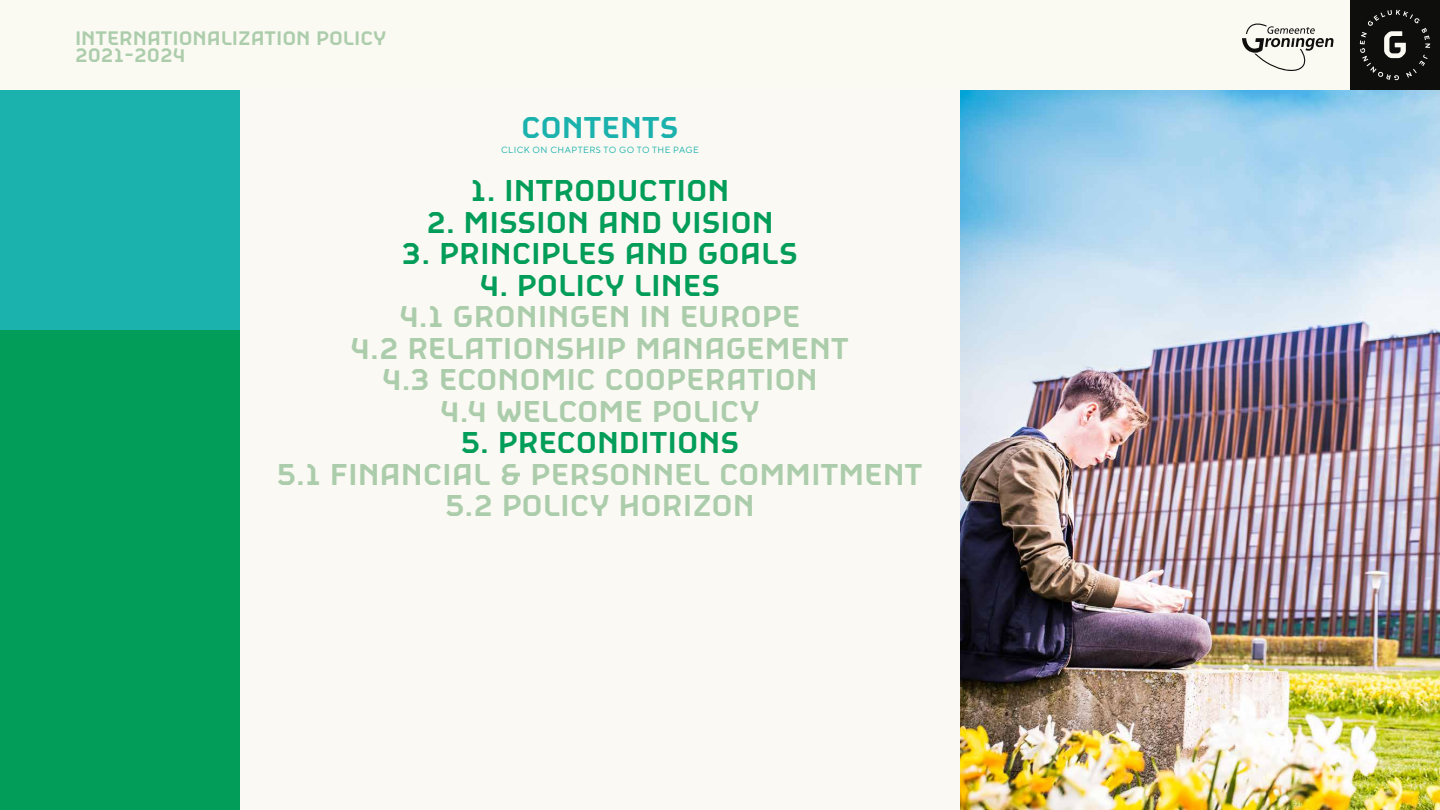
<style>
.page{position:relative;width:1440px;height:810px;background:#fff}
.page>*{position:absolute;margin:0;border:0;box-sizing:border-box;transform-origin:0 0}
.t1{font:30px "Gronika";color:#accdab}
.t2{font:30px "Gronika";color:#029d59}
.t3{font:30px "Gronika";letter-spacing:-.015em;color:#1bb2ad}
.t4{font:19.5px/16.5px "Gronika";color:#accdab}
.t5{font:9px "TT Norms Pro";letter-spacing:.05em;color:#1bb2ad}
</style>
<div class="page">
<img style="left:960px;top:90px;width:480px;height:720px">
<div style="left:0;top:90px;width:240px;height:240px;background:#1bb2ad"></div>
<div style="left:0;top:330px;width:240px;height:240px;background:#029d59"></div>
<div style="left:0;top:570px;width:240px;height:240px;background:#029d59"></div>
<div style="left:240px;top:90px;width:240px;height:240px;background:#faf9f3"></div>
<div style="left:240px;top:330px;width:240px;height:240px;background:#faf9f3"></div>
<div style="left:240px;top:570px;width:240px;height:240px;background:#faf9f3"></div>
<div style="left:480px;top:90px;width:240px;height:240px;background:#faf9f3"></div>
<div style="left:480px;top:330px;width:240px;height:240px;background:#faf9f3"></div>
<div style="left:480px;top:570px;width:240px;height:240px;background:#faf9f3"></div>
<div style="left:720px;top:90px;width:240px;height:240px;background:#faf9f3"></div>
<div style="left:720px;top:330px;width:240px;height:240px;background:#faf9f3"></div>
<div style="left:720px;top:570px;width:240px;height:240px;background:#faf9f3"></div>
<div style="left:0;top:0;width:1440px;height:90px;background:#faf9f2"></div>
<div style="left:1350px;top:0;width:90px;height:90px;background:#0e0e0d"></div>
<svg style="left:1360px;top:10px;width:70px;height:70px"></svg>
<svg style="left:1242px;top:23px;width:92px;height:48px"></svg>
<p class="t4" style="left:75px;top:29px;width:313px">INTERNATIONALIZATION POLICY<br>2021-2024</p>
<p class="t3" style="left:521px;top:108px;width:159px">CONTENTS</p>
<p class="t5" style="left:501px;top:144px;width:199px">CLICK ON CHAPTERS TO GO TO THE PAGE</p>
<p class="t2" style="left:471px;top:171px;width:260px">1. INTRODUCTION</p>
<p class="t2" style="left:426px;top:203px;width:349px">2. MISSION AND VISION</p>
<p class="t2" style="left:402px;top:234px;width:398px">3. PRINCIPLES AND GOALS</p>
<p class="t2" style="left:480px;top:266px;width:242px">4. POLICY LINES</p>
<p class="t1" style="left:399px;top:297px;width:403px">4.1 GRONINGEN IN EUROPE</p>
<p class="t1" style="left:351px;top:329px;width:500px">4.2 RELATIONSHIP MANAGEMENT</p>
<p class="t1" style="left:382px;top:360px;width:437px">4.3 ECONOMIC COOPERATION</p>
<p class="t1" style="left:440px;top:392px;width:321px">4.4 WELCOME POLICY</p>
<p class="t2" style="left:461px;top:423px;width:280px">5. PRECONDITIONS</p>
<p class="t1" style="left:277px;top:455px;width:648px">5.1 FINANCIAL &amp; PERSONNEL COMMITMENT</p>
<p class="t1" style="left:445px;top:486px;width:311px">5.2 POLICY HORIZON</p>
</div>
